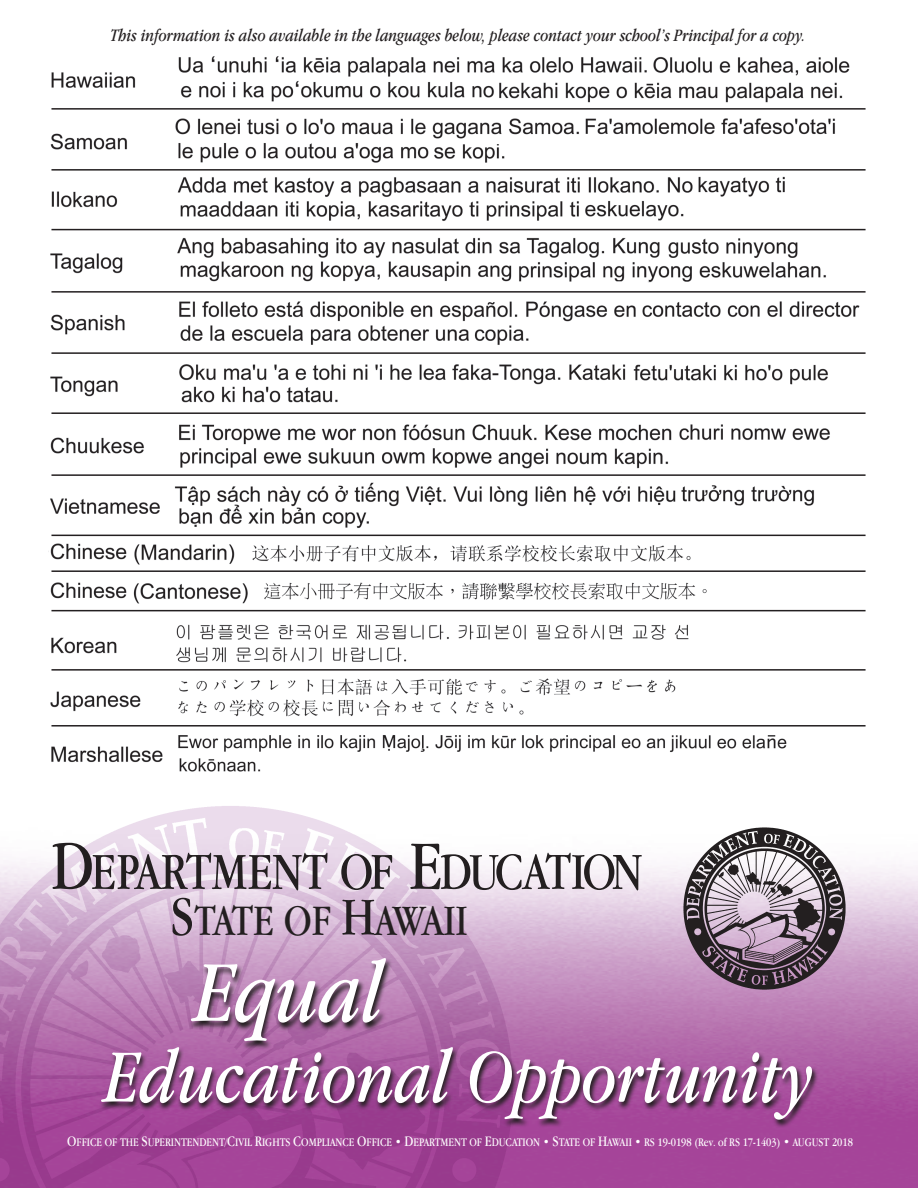
<style>
.page{position:relative;width:918px;height:1188px;background:#fff}
.page>*{position:absolute;margin:0;border:0;box-sizing:border-box;transform-origin:0 0}
.t1{font:italic 90px "Apple Garamond";color:#fff}
.t2{font:italic 78px "Apple Garamond";color:#fff}
.t3{font:54px "Apple Garamond";letter-spacing:-.02em;color:#231f20}
.t4{font:45px "Apple Garamond";letter-spacing:-.025em;color:#231f20}
.t5{font:italic 18px "Apple Garamond";color:#231f20}
.t6{font:12px "Apple Garamond";color:#fff}
.s1{font-size:72px}
.s2{font-size:57px}
.s3{font-size:55.5px}
.s4{font-size:15px}
</style>
<div class="page">
<img style="left:48px;top:56px;width:818px;height:716px">
<img style="left:517px;top:864px;width:401px;height:324px">
<img style="left:683px;top:827px;width:164px;height:163px">
<img style="left:0;top:806px;width:517px;height:382px">
<svg style="left:99px;top:1047px;width:720px;height:81px;background:#8c4683"></svg>
<svg style="left:189px;top:958px;width:203px;height:92px;background:#9a6a95"></svg>
<hr style="left:51px;top:108px;width:815px;height:2px;background:#231f20">
<hr style="left:51px;top:169px;width:815px;height:2px;background:#231f20">
<hr style="left:51px;top:229px;width:815px;height:1px;background:#231f20">
<hr style="left:51px;top:291px;width:815px;height:2px;background:#231f20">
<hr style="left:51px;top:352px;width:815px;height:2px;background:#231f20">
<hr style="left:51px;top:412px;width:815px;height:2px;background:#231f20">
<hr style="left:51px;top:474px;width:815px;height:2px;background:#231f20">
<hr style="left:51px;top:535px;width:815px;height:1px;background:#231f20">
<hr style="left:51px;top:570px;width:815px;height:2px;background:#231f20">
<hr style="left:51px;top:610px;width:815px;height:1px;background:#231f20">
<hr style="left:51px;top:669px;width:815px;height:2px;background:#231f20">
<hr style="left:51px;top:725px;width:815px;height:2px;background:#231f20">
<h3 class="t5" style="left:111px;top:25px;width:696px">This information is also available in the languages below, please contact your school’s Principal for a copy.</h3>
<h3 class="t3" style="left:51px;top:840px;width:593px"><span class="s1">D</span>EPARTMENT OF <span class="s1">E</span>DUCATION</h3>
<h3 class="t4" style="left:170px;top:893px;width:299px"><span class="s2">S</span>TATE OF <span class="s3">H</span>AWAII</h3>
<h1 class="t1" style="left:195px;top:940px;width:190px">Equal</h1>
<h2 class="t2" style="left:105px;top:1031px;width:710px">Educational Opportunity</h2>
<p class="t6" style="left:67px;top:1135px;width:787px"><span class="s4">O</span>FFICE OF THE <span class="s4">S</span>UPERINTENDENT/<span class="s4">C</span>IVIL <span class="s4">R</span>IGHTS <span class="s4">C</span>OMPLIANCE <span class="s4">O</span>FFICE • <span class="s4">D</span>EPARTMENT OF <span class="s4">E</span>DUCATION • <span class="s4">S</span>TATE OF <span class="s4">H</span>AWAII • RS 19-0198 (Rev. of RS 17-1403) • AUGUST 2018</p>
</div>
